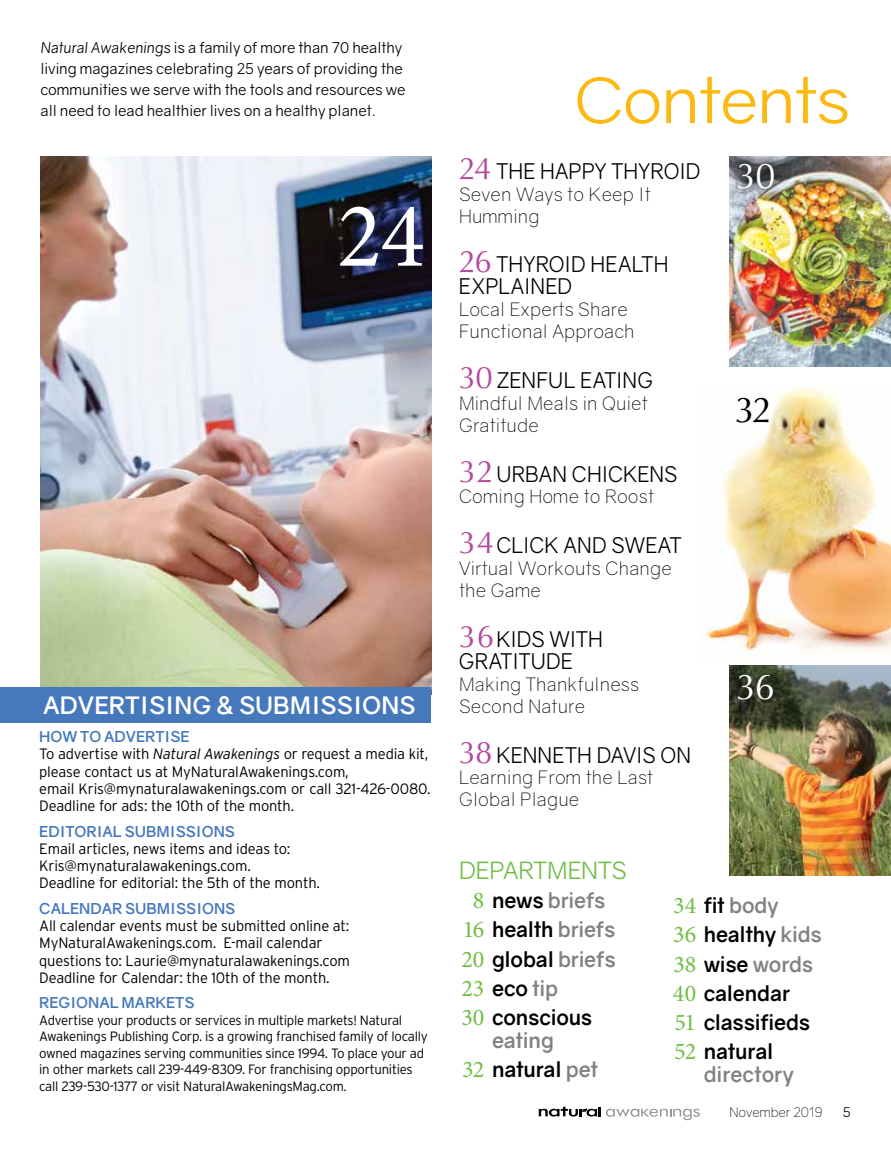
<style>
.page{position:relative;width:891px;height:1161px;background:#fff}
.page>*{position:absolute;margin:0;border:0;box-sizing:border-box;transform-origin:0 0}
.t1{font:93px "Minion Pro";color:#fff}
.t2{font:63px "Gravity";letter-spacing:-.03em;color:#fdb913;scale:1.1 1}
.t3{font:36px "Optima";color:#fff}
.t4{font:36px "Optima";color:#000}
.t5{font:700 24px "Gravity";color:#fff}
.t6{font:24px "Gravity";letter-spacing:-.01em;color:#6fbe44}
.t7{font:21.9px/21.9px "Gravity";color:#000;scale:.95 1}
.t8{font:700 21px/29.2px "Gravity";letter-spacing:-.01em;color:#000}
.t9{font:700 21px/29.2px "Gravity";letter-spacing:-.005em;color:#808285}
.t10{font:300 18.75px/21.9px "Gravity";letter-spacing:.01em;color:#000}
.t11{font:300 15px/17.2px "Interstate";letter-spacing:-.01em;color:#000}
.t12{font:15px/21px "Gravity";letter-spacing:-.005em;color:#000}
.t13{font:700 15px "Gravity";color:#4678bc}
.t14{font:300 13.5px/16.5px "Interstate";letter-spacing:-.02em;color:#000}
.t15{font:300 13.5px "Gravity";letter-spacing:-.01em;color:#000}
.t16{font:13.5px "Gravity";color:#000}
.s1{font-style:italic}
.s2{font-family:"Optima";font-size:31.2px;color:#b44a9c}
.s3{font-family:"Minion Pro";font-weight:400;font-size:24px;color:#6fbe44}
.s4{color:#808285}
.s5{color:#000}
</style>
<div class="page">
<img style="left:704px;top:387px;width:187px;height:273px">
<div style="left:727px;top:388px;width:51px;height:44px;background:#fff"></div>
<img style="left:40px;top:156px;width:392px;height:538px">
<img style="left:729px;top:156px;width:162px;height:211px">
<img style="left:729px;top:665px;width:162px;height:211px">
<div style="left:729px;top:155px;width:54px;height:43px;background:#000;opacity:.75"></div>
<div style="left:0;top:687px;width:431px;height:36px;background:#4678bc"></div>
<svg style="left:539px;top:1107px;width:161px;height:13px"></svg>
<p class="t12" style="left:40px;top:37px;width:367px"><span class="s1">Natural Awakenings</span> is a family of more than 70 healthy living magazines celebrating 25 years of providing the communities we serve with the tools and resources we all need to lead healthier lives on a healthy planet.</p>
<h1 class="t1" style="left:337px;top:174px;width:89px">24</h1>
<h3 class="t5" style="left:43px;top:691px;width:374px">ADVERTISING &amp; SUBMISSIONS</h3>
<p class="t13" style="left:39px;top:727px;width:152px">HOW TO ADVERTISE</p>
<p class="t11" style="left:39px;top:745px;width:393px">To advertise with <span class="s1">Natural Awakenings</span> or request a media kit, please contact us at MyNaturalAwakenings.com,<br>email Kris@mynaturalawakenings.com or call 321-426-0080.<br>Deadline for ads: the 10th of the month.</p>
<p class="t13" style="left:39px;top:822px;width:197px">EDITORIAL SUBMISSIONS</p>
<p class="t11" style="left:39px;top:840px;width:282px">Email articles, news items and ideas to:<br>Kris@mynaturalawakenings.com.<br>Deadline for editorial: the 5th of the month.</p>
<p class="t13" style="left:39px;top:899px;width:198px">CALENDAR SUBMISSIONS</p>
<p class="t11" style="left:39px;top:917px;width:312px">All calendar events must be submitted online at:<br>MyNaturalAwakenings.com. E-mail calendar questions to: Laurie@mynaturalawakenings.com Deadline for Calendar: the 10th of the month.</p>
<p class="t13" style="left:39px;top:994px;width:157px">REGIONAL MARKETS</p>
<p class="t14" style="left:39px;top:1012px;width:390px">Advertise your products or services in multiple markets! Natural Awakenings Publishing Corp. is a growing franchised family of locally owned magazines serving communities since 1994. To place your ad in other markets call 239-449-8309. For franchising opportunities call 239-530-1377 or visit NaturalAwakeningsMag.com.</p>
<h2 class="t2" style="left:574px;top:62px;width:253px">Contents</h2>
<h3 class="t7" style="left:459px;top:160px;width:256px"><span class="s2">24</span> THE HAPPY THYROID</h3>
<p class="t10" style="left:459px;top:183px;width:193px">Seven Ways to Keep It<br>Humming</p>
<h3 class="t7" style="left:459px;top:254px;width:222px"><span class="s2">26</span> THYROID HEALTH<br>EXPLAINED</h3>
<p class="t10" style="left:459px;top:299px;width:177px">Local Experts Share<br>Functional Approach</p>
<h3 class="t7" style="left:459px;top:369px;width:206px"><span class="s2">30</span> ZENFUL EATING</h3>
<p class="t10" style="left:459px;top:392px;width:190px">Mindful Meals in Quiet<br>Gratitude</p>
<h3 class="t7" style="left:459px;top:463px;width:232px"><span class="s2">32</span>URBAN CHICKENS</h3>
<p class="t10" style="left:459px;top:486px;width:197px">Coming Home to Roost</p>
<h3 class="t7" style="left:459px;top:535px;width:236px"><span class="s2">34</span>CLICK AND SWEAT</h3>
<p class="t10" style="left:459px;top:558px;width:214px">Virtual Workouts Change the Game</p>
<h3 class="t7" style="left:459px;top:628px;width:153px"><span class="s2">36</span>KIDS WITH<br>GRATITUDE</h3>
<p class="t10" style="left:459px;top:673px;width:182px">Making Thankfulness<br>Second Nature</p>
<h3 class="t7" style="left:459px;top:744px;width:246px"><span class="s2">38</span> KENNETH DAVIS ON</h3>
<p class="t10" style="left:459px;top:767px;width:196px">Learning From the Last<br>Global Plague</p>
<h3 class="t3" style="left:737px;top:155px;width:40px">30</h3>
<h3 class="t4" style="left:735px;top:389px;width:39px">32</h3>
<h3 class="t3" style="left:737px;top:666px;width:40px">36</h3>
<h3 class="t6" style="left:459px;top:856px;width:169px">DEPARTMENTS</h3>
<h3 class="t8" style="left:461px;top:886px;width:156px;text-indent:12px"><span class="s3">8</span> news <span class="s4">briefs<br></span><span class="s3">16</span> health <span class="s4">briefs<br></span><span class="s3">20</span> global <span class="s4">briefs<br></span><span class="s3">23</span> eco <span class="s4">tip<br></span><span class="s3">30</span> conscious</h3>
<h3 class="t9" style="left:462px;top:1026px;width:138px;text-indent:30px">eating<br><span class="s3">32</span> <span class="s5">natural</span> pet</h3>
<h3 class="t8" style="left:673px;top:891px;width:151px"><span class="s3">34</span> fit <span class="s4">body<br></span><span class="s3">36</span> healthy <span class="s4">kids<br></span><span class="s3">38</span> wise <span class="s4">words<br></span><span class="s3">40</span> calendar<br><span class="s3">51</span> classifieds<br><span class="s3">52</span> natural</h3>
<h3 class="t9" style="left:704px;top:1060px;width:92px">directory</h3>
<p class="t15" style="left:730px;top:1104px;width:95px">November 2019</p>
<p class="t16" style="left:843px;top:1104px;width:9px">5</p>
</div>
